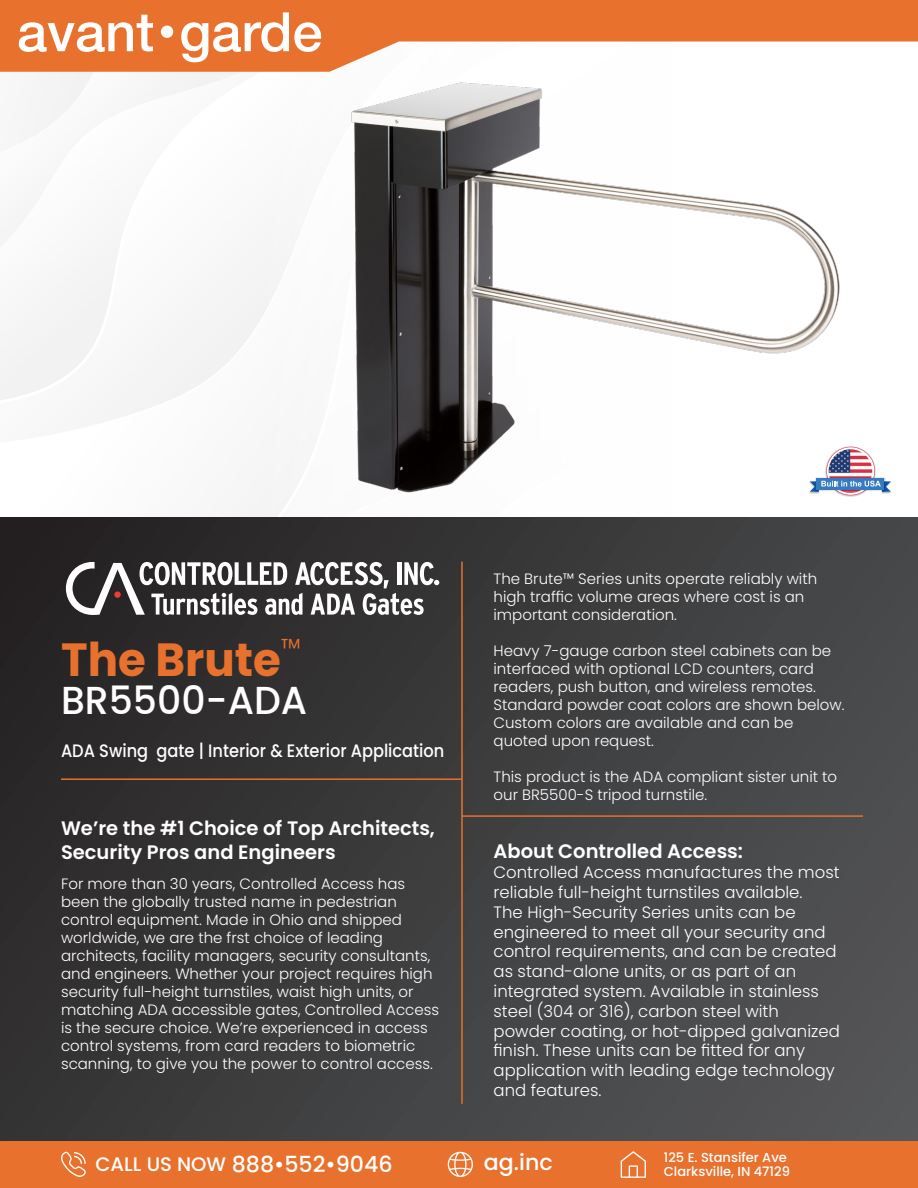
<style>
.page{position:relative;width:918px;height:1188px;background:#fff}
.page>*{position:absolute;margin:0;border:0;box-sizing:border-box;transform-origin:0 0}
.t1{font:700 46.5px "Poppins";color:#e7712d}
.t2{font:500 39px "Poppins";color:#fff}
.t3{font:500 22.2px "Poppins";color:#fff}
.t4{font:600 19.5px "Poppins";color:#fff}
.t5{font:500 18px "Poppins";color:#fff;scale:.9 1}
.t6{font:300 16.5px/19.8px "Poppins";color:#fff}
.t7{font:300 15px/18px "Poppins";color:#fff}
.t8{font:500 13.05px "Poppins";color:#fff}
.s1{font-size:19.5px}
</style>
<div class="page">
<div style="left:0;top:517px;width:918px;height:671px;background:linear-gradient(to right,#2c2a2a,#505152)"></div>
<hr style="left:461px;top:562px;width:2px;height:542px;background:#e7712d">
<hr style="left:61px;top:778px;width:401px;height:2px;background:#e7712d">
<div style="left:0;top:1142px;width:918px;height:46px;background:#e7712d"></div>
<hr style="left:462px;top:815px;width:401px;height:2px;background:#e7712d">
<svg style="left:61px;top:1152px;width:25px;height:25px"></svg>
<svg style="left:448px;top:1152px;width:25px;height:25px"></svg>
<svg style="left:621px;top:1151px;width:25px;height:27px"></svg>
<svg style="left:0;top:0;width:918px;height:72px;fill:#e7712d"></svg>
<svg style="left:19px;top:15px;width:134px;height:37px"></svg>
<svg style="left:181px;top:12px;width:140px;height:50px"></svg>
<div style="left:161px;top:26px;width:12px;height:12px;background:#fff;border-radius:50%"></div>
<svg style="left:66px;top:562px;width:373px;height:53px"></svg>
<svg style="left:882px;top:477px;width:9px;height:17px"></svg>
<img style="left:295px;top:57px;width:587px;height:443px">
<p class="t1" style="left:61px;top:633px;width:241px">The Brute<sup>™</sup></p>
<p class="t2" style="left:61px;top:677px;width:248px">BR5500-ADA</p>
<p class="t5" style="left:61px;top:741px;width:428px">ADA Swing gate | Interior &amp; Exterior Application</p>
<p class="t4" style="left:61px;top:817px;width:375px">We’re the #1 Choice of Top Architects,</p>
<p class="t4" style="left:61px;top:841px;width:276px">Security Pros and Engineers</p>
<p class="t7" style="left:61px;top:875px;width:346px">For more than 30 years, Controlled Access has been the globally trusted name in pedestrian control equipment. Made in Ohio and shipped</p>
<p class="t7" style="left:61px;top:929px;width:373px">worldwide, we are the frst choice of leading architects, facility managers, security consultants, and engineers. Whether your project requires high</p>
<p class="t7" style="left:61px;top:983px;width:380px">security full-height turnstiles, waist high units, or matching ADA accessible gates, Controlled Access is the secure choice. We’re experienced in access control systems, from card readers to biometric scanning, to give you the power to control access.</p>
<p class="t7" style="left:494px;top:570px;width:325px">The Brute™ Series units operate reliably with</p>
<p class="t7" style="left:494px;top:588px;width:312px">high traffic volume areas where cost is an important consideration.</p>
<p class="t7" style="left:494px;top:642px;width:339px">Heavy 7-gauge carbon steel cabinets can be</p>
<p class="t7" style="left:494px;top:660px;width:352px">interfaced with optional LCD counters, card readers, push button, and wireless remotes.<br>Standard powder coat colors are shown below.<br>Custom colors are available and can be</p>
<p class="t7" style="left:494px;top:732px;width:162px">quoted upon request.</p>
<p class="t7" style="left:494px;top:768px;width:345px">This product is the ADA compliant sister unit to our BR5500-S tripod turnstile.</p>
<p class="t4" style="left:494px;top:840px;width:251px">About Controlled Access:</p>
<p class="t6" style="left:494px;top:863px;width:348px">Controlled Access manufactures the most reliable full-height turnstiles available.</p>
<p class="t6" style="left:494px;top:902px;width:348px">The High-Security Series units can be engineered to meet all your security and control requirements, and can be created as stand-alone units, or as part of an integrated system. Available in stainless steel (304 or 316), carbon steel with powder coating, or hot-dipped galvanized finish. These units can be fitted for any application with leading edge technology and features.</p>
<p class="t3" style="left:95px;top:1151px;width:299px"><span class="s1">CALL US NOW</span> 888•552•9046</p>
<p class="t3" style="left:484px;top:1150px;width:70px">ag.inc</p>
<p class="t8" style="left:664px;top:1149px;width:125px">125 E. Stansifer Ave</p>
<p class="t8" style="left:664px;top:1164px;width:128px">Clarksville, IN 47129</p>
</div>
